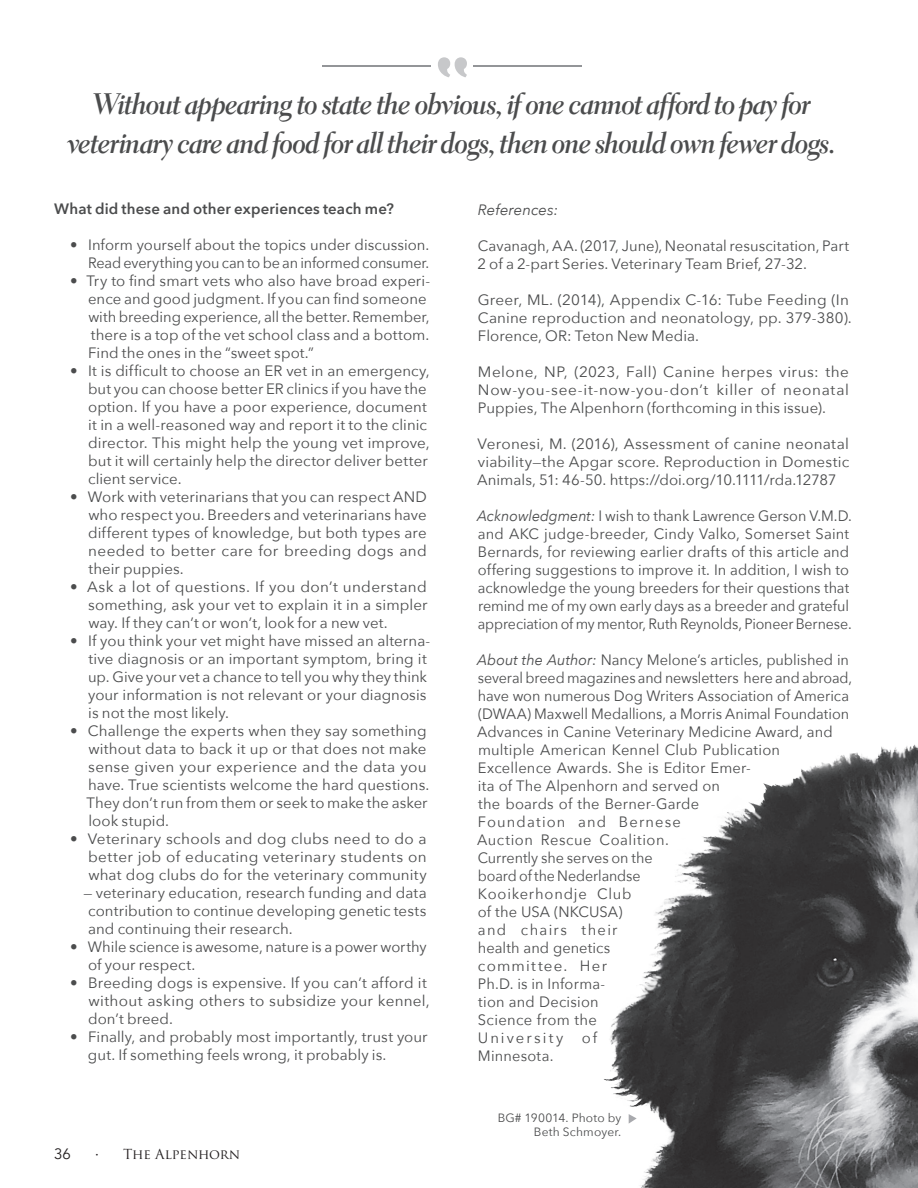
<style>
.page{position:relative;width:918px;height:1188px;background:#fff}
.page>*{position:absolute;margin:0;border:0;box-sizing:border-box;transform-origin:0 0}
.t1{font:30px/39px "Electra LT Std Bold Cursive Dis";letter-spacing:-.005em;color:#4b4c4d;text-align:center}
.Bernese_Body_Copy{font:15px/18px "Avenir Next";letter-spacing:.005em;color:#4b4c4d}
.Bernese_Body_Copy-2{font:15px/18px "Avenir Next";letter-spacing:.005em;color:#4b4c4d;scale:.96 1}
.Bernese_Body_Copy-3{font:600 15px "Avenir Next";letter-spacing:.01em;color:#4b4c4d}
.Bernese_Body_Copy-4{font:italic 15px "Avenir Next";letter-spacing:.005em;color:#4b4c4d}
.t2{font:15px "Avenir";color:#231f20}
.t3{font:15px "Trajan Pro";color:#231f20}
.t4{font:13.5px "Trajan Pro";letter-spacing:-.015em;color:#231f20}
.t5{font:12px/14.4px "Avenir Next";letter-spacing:.015em;color:#4b4c4d;text-align:right}
.s1{font-style:italic}
</style>
<div class="page">
<svg style="left:438px;top:57px;width:29px;height:20px"></svg>
<hr style="left:473px;top:65px;width:109px;height:1px;background:#939598">
<hr style="left:322px;top:65px;width:109px;height:1px;background:#939598">
<img style="left:604px;top:744px;width:314px;height:444px">
<svg style="left:629px;top:1114px;width:8px;height:10px"></svg>
<p class="t1" style="left:69px;top:84px;width:769px">Without appearing to state the obvious, if one cannot afford to pay for veterinary care and food for all their dogs, then one should own fewer dogs.</p>
<p class="Bernese_Body_Copy-3" style="left:54px;top:196px;width:341px">What did these and other experiences teach me?</p>
<p class="Bernese_Body_Copy" style="left:70px;top:236px;width:361px;text-align:right">• Inform yourself about the topics under discussion.<br>Read everything you can to be an informed consumer.</p>
<p class="Bernese_Body_Copy" style="left:88px;top:272px;width:344px;text-indent:-18px">• Try to find smart vets who also have broad experi&shy;ence and good judgment. If you can find someone with breeding experience, all the better. Remember, there is a top of the vet school class and a bottom.<br>Find the ones in the “sweet spot.”</p>
<p class="Bernese_Body_Copy" style="left:88px;top:362px;width:343px;text-indent:-18px">• It is difficult to choose an ER vet in an emergency, but you can choose better ER clinics if you have the option. If you have a poor experience, document it in a well-reasoned way and report it to the clinic director. This might help the young vet improve, but it will certainly help the director deliver better client service.</p>
<p class="Bernese_Body_Copy" style="left:88px;top:488px;width:340px;text-align:justify;text-indent:-18px">• Work with veterinarians that you can respect AND who respect you. Breeders and veterinarians have different types of knowledge, but both types are needed to better care for breeding dogs and their puppies.</p>
<p class="Bernese_Body_Copy" style="left:88px;top:578px;width:341px;text-align:justify;text-indent:-18px">• Ask a lot of questions. If you don’t understand something, ask your vet to explain it in a simpler way. If they can’t or won’t, look for a new vet.</p>
<p class="Bernese_Body_Copy" style="left:88px;top:632px;width:344px;text-indent:-18px">• If you think your vet might have missed an alterna&shy;tive diagnosis or an important symptom, bring it up. Give your vet a chance to tell you why they think your information is not relevant or your diagnosis is not the most likely.</p>
<p class="Bernese_Body_Copy" style="left:86px;top:722px;width:345px;text-indent:-16px">• Challenge the experts when they say something without data to back it up or that does not make sense given your experience and the data you have. True scientists welcome the hard questions.<br>They don’t run from them or seek to make the asker look stupid.</p>
<p class="Bernese_Body_Copy" style="left:88px;top:830px;width:340px;text-align:justify;text-indent:-18px">• Veterinary schools and dog clubs need to do a better job of educating veterinary students on what dog clubs do for the veterinary community</p>
<p class="Bernese_Body_Copy" style="left:88px;top:884px;width:340px;text-align:justify;text-indent:-5px">— veterinary education, research funding and data contribution to continue developing genetic tests and continuing their research.</p>
<p class="Bernese_Body_Copy" style="left:88px;top:938px;width:340px;text-indent:-18px">• While science is awesome, nature is a power worthy of your respect.</p>
<p class="Bernese_Body_Copy" style="left:88px;top:974px;width:343px;text-indent:-18px">• Breeding dogs is expensive. If you can’t afford it without asking others to subsidize your kennel, don’t breed.</p>
<p class="Bernese_Body_Copy" style="left:88px;top:1028px;width:341px;text-indent:-18px">• Finally, and probably most importantly, trust your gut. If something feels wrong, it probably is.</p>
<p class="t2" style="left:54px;top:1145px;width:18px">36</p>
<p class="t3" style="left:95px;top:1144px;width:5px">∙</p>
<p class="t4" style="left:123px;top:1146px;width:118px">The Alpenhorn</p>
<p class="Bernese_Body_Copy-4" style="left:478px;top:197px;width:82px">References:</p>
<p class="Bernese_Body_Copy" style="left:477px;top:236px;width:373px">Cavanagh, AA. (2017, June), Neonatal resuscitation, Part<br>2 of a 2-part Series. Veterinary Team Brief, 27-32.</p>
<p class="Bernese_Body_Copy" style="left:478px;top:290px;width:376px">Greer, ML. (2014), Appendix C-16: Tube Feeding (In<br>Canine reproduction and neonatology, pp. 379-380).<br>Florence, OR: Teton New Media.</p>
<p class="Bernese_Body_Copy" style="left:478px;top:362px;width:373px;text-align:justify">Melone, NP, (2023, Fall) Canine herpes virus: the Now-you-see-it-now-you-don’t killer of neonatal Puppies, The Alpenhorn (forthcoming in this issue).</p>
<p class="Bernese_Body_Copy" style="left:477px;top:434px;width:374px;text-align:justify">Veronesi, M. (2016), Assessment of canine neonatal viability—the Apgar score. Reproduction in Domestic Animals, 51: 46-50. https://doi.org/10.1111/rda.12787</p>
<p class="Bernese_Body_Copy-2" style="left:477px;top:506px;width:392px"><span class="s1">Acknowledgment:</span> I wish to thank Lawrence Gerson V.M.D. and AKC judge-breeder, Cindy Valko, Somerset Saint Bernards, for reviewing earlier drafts of this article and offering suggestions to improve it. In addition, I wish to acknowledge the young breeders for their questions that remind me of my own early days as a breeder and grateful appreciation of my mentor, Ruth Reynolds, Pioneer Bernese.</p>
<p class="Bernese_Body_Copy" style="left:477px;top:650px;width:377px"><span class="s1">About the Author:</span> Nancy Melone’s articles, published in several breed magazines and newsletters here and abroad, have won numerous Dog Writers Association of America (DWAA) Maxwell Medallions, a Morris Animal Foundation<br>Advances in Canine Veterinary Medicine Award, and multiple American Kennel Club Publication<br>Excellence Awards. She is Editor Emer-<br>ita of The Alpenhorn and served on<br>the boards of the Berner-Garde<br>Foundation and Bernese<br>Auction Rescue Coalition.<br>Currently she serves on the<br>board of the Nederlandse<br>Kooikerhondje Club<br>of the USA (NKCUSA)<br>and chairs their<br>health and genetics<br>committee. Her<br>Ph.D. is in Informa-<br>tion and Decision<br>Science from the<br>University of<br>Minnesota.</p>
<p class="t5" style="left:498px;top:1110px;width:125px">BG# 190014. Photo by<br>Beth Schmoyer.</p>
</div>
